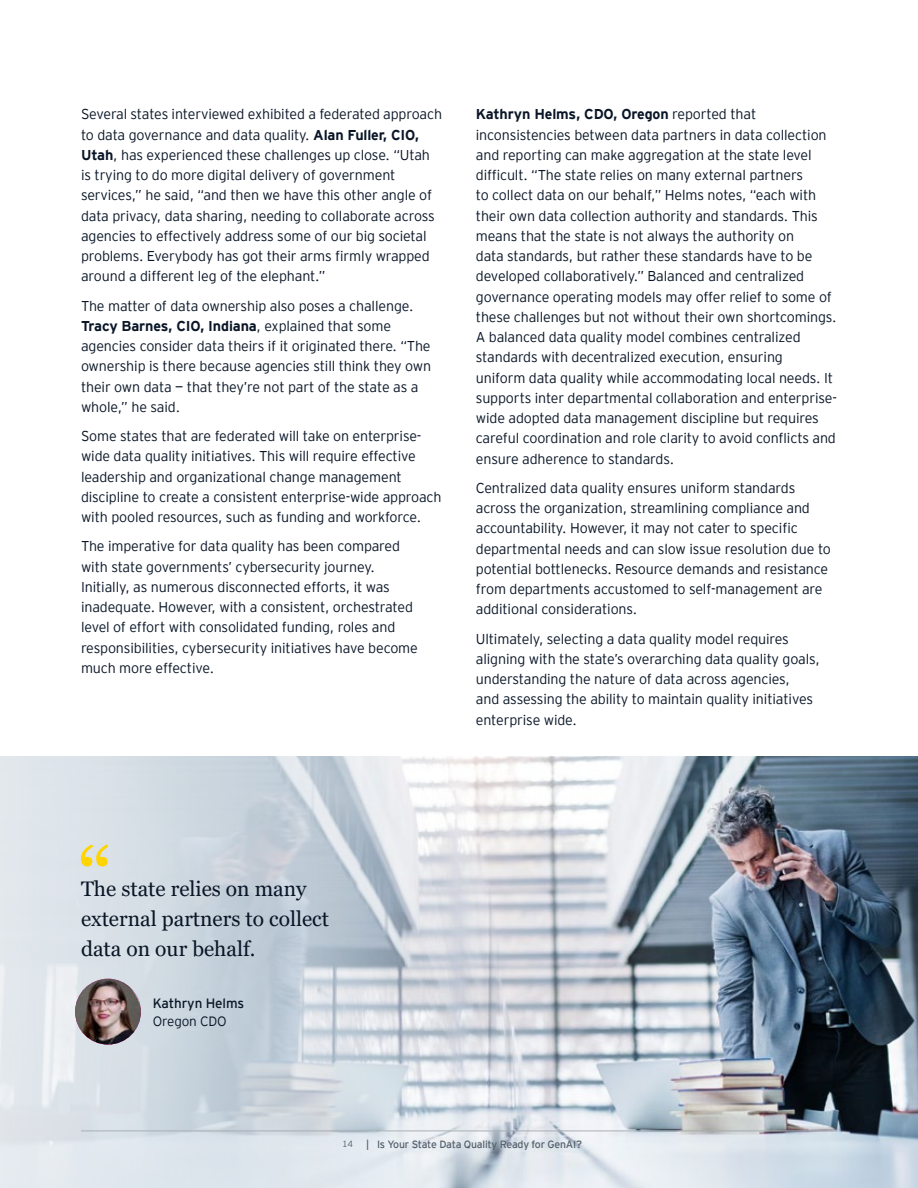
<style>
.page{position:relative;width:918px;height:1188px;background:#fff}
.page>*{position:absolute;margin:0;border:0;box-sizing:border-box;transform-origin:0 0}
.t1{font:84px "Georgia Pro";color:#ffd400}
.t2{font:21px/30px "Georgia Pro";color:#0a1627}
.t3{font:300 14.25px/20.2px "EY Interstate";letter-spacing:-.01em;color:#0a1627}
.t4{font:13.5px "EY Interstate";letter-spacing:-.01em;color:#0a1627}
.t5{font:300 13.5px "EY Interstate";letter-spacing:-.01em;color:#0a1627}
.t6{font:10.5px "EY Interstate";letter-spacing:-.02em;color:#54606b}
.s1{font-weight:700}
.s2{font-weight:300;font-size:9px}
</style>
<div class="page">
<img style="left:611px;top:756px;width:307px;height:432px">
<svg style="left:0;top:756px;width:611px;height:432px;background:#d4dbe2"></svg>
<hr style="left:81px;top:1131px;width:756px;height:1px;background:#a7afb5">
<img style="left:75px;top:979px;width:66px;height:66px;border-radius:33px">
<p class="t3" style="left:81px;top:103px;width:363px">Several states interviewed exhibited a federated approach to data governance and data quality. <span class="s1">Alan Fuller, CIO, Utah</span>, has experienced these challenges up close. “Utah is trying to do more digital delivery of government services,” he said, “and then we have this other angle of data privacy, data sharing, needing to collaborate across agencies to effectively address some of our big societal problems. Everybody has got their arms firmly wrapped around a different leg of the elephant.”</p>
<p class="t3" style="left:81px;top:295px;width:352px">The matter of data ownership also poses a challenge.<br><span class="s1">Tracy Barnes, CIO, Indiana</span>, explained that some agencies consider data theirs if it originated there. “The ownership is there because agencies still think they own their own data — that they’re not part of the state as a whole,” he said.</p>
<p class="t3" style="left:81px;top:425px;width:362px">Some states that are federated will take on enterprise&shy;wide data quality initiatives. This will require effective leadership and organizational change management discipline to create a consistent enterprise-wide approach with pooled resources, such as funding and workforce.</p>
<p class="t3" style="left:81px;top:535px;width:338px">The imperative for data quality has been compared with state governments’ cybersecurity journey.<br>Initially, as numerous disconnected efforts, it was inadequate. However, with a consistent, orchestrated level of effort with consolidated funding, roles and responsibilities, cybersecurity initiatives have become much more effective.</p>
<p class="t3" style="left:476px;top:103px;width:363px"><span class="s1">Kathryn Helms, CDO, Oregon</span> reported that inconsistencies between data partners in data collection and reporting can make aggregation at the state level difficult. “The state relies on many external partners<br>to collect data on our behalf,” Helms notes, “each with their own data collection authority and standards. This means that the state is not always the authority on<br>data standards, but rather these standards have to be developed collaboratively.” Balanced and centralized governance operating models may offer relief to some of these challenges but not without their own shortcomings.<br>A balanced data quality model combines centralized standards with decentralized execution, ensuring<br>uniform data quality while accommodating local needs. It supports inter departmental collaboration and enterprise&shy;wide adopted data management discipline but requires careful coordination and role clarity to avoid conflicts and ensure adherence to standards.</p>
<p class="t3" style="left:476px;top:477px;width:357px">Centralized data quality ensures uniform standards across the organization, streamlining compliance and accountability. However, it may not cater to specific departmental needs and can slow issue resolution due to potential bottlenecks. Resource demands and resistance from departments accustomed to self-management are additional considerations.</p>
<p class="t3" style="left:476px;top:628px;width:346px">Ultimately, selecting a data quality model requires aligning with the state’s overarching data quality goals, understanding the nature of data across agencies,<br>and assessing the ability to maintain quality initiatives enterprise wide.</p>
<h1 class="t1" style="left:78px;top:830px;width:36px">“</h1>
<h2 class="t2" style="left:81px;top:875px;width:249px">The state relies on many external partners to collect data on our behalf.</h2>
<p class="t4" style="left:153px;top:994px;width:93px">Kathryn Helms</p>
<p class="t5" style="left:153px;top:1012px;width:76px">Oregon CDO</p>
<p class="t6" style="left:342px;top:1137px;width:241px"><span class="s2">14</span> | Is Your State Data Quality Ready for GenAI?</p>
</div>
